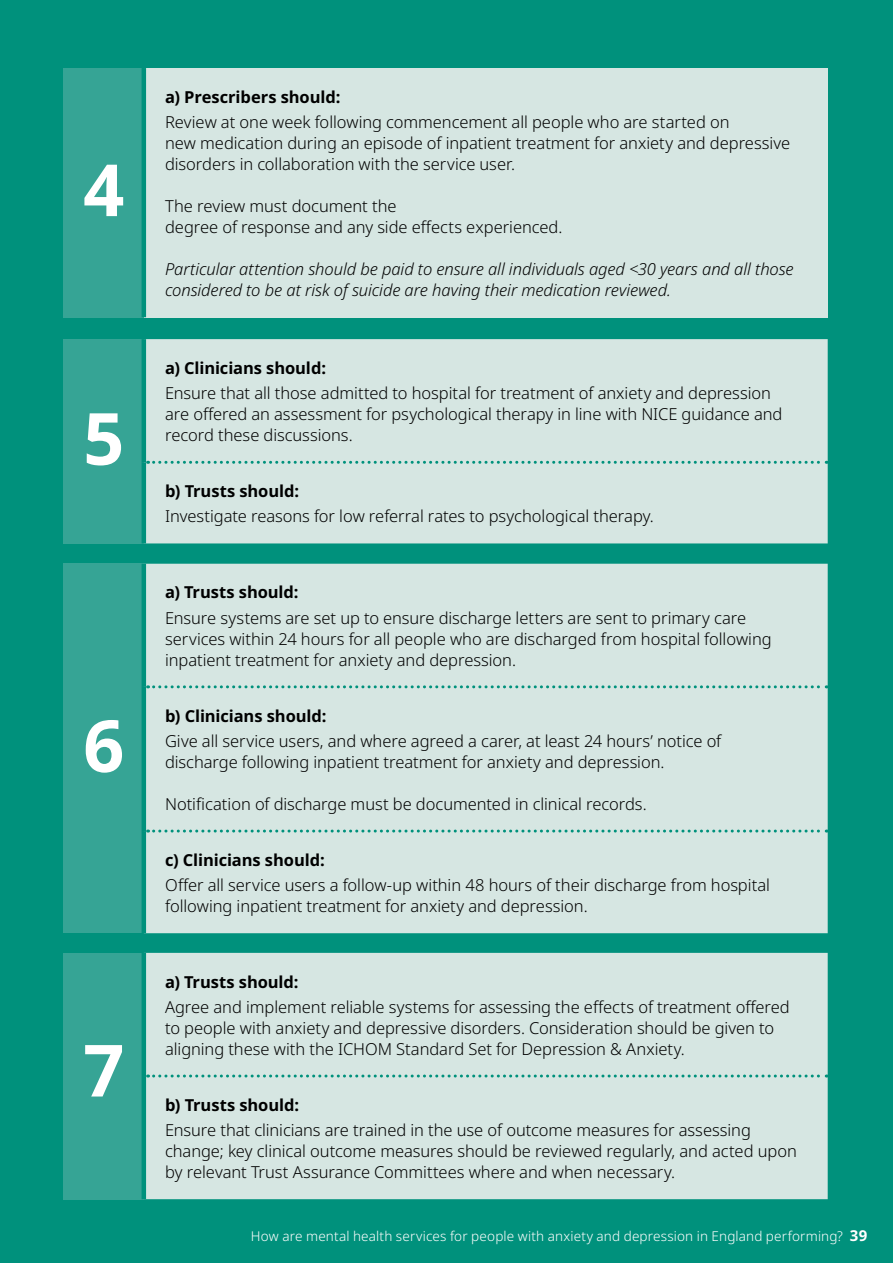
<style>
.page{position:relative;width:893px;height:1263px;background:#00917c}
.page>*{position:absolute;margin:0;border:0;box-sizing:border-box;transform-origin:0 0}
.t1{font:700 72px "Noto Sans";color:#fff}
.t2{font:300 16.5px/21px "Noto Sans";letter-spacing:-.005em;color:#000}
.t3{font:italic 300 16.5px/21px "Noto Sans";letter-spacing:-.005em;color:#000}
.t4{font:700 16.5px "Noto Sans";letter-spacing:-.005em;color:#000}
.t5{font:300 13.5px "Noto Sans";letter-spacing:.01em;color:#fff}
.s1{font-weight:700;font-size:15px}
</style>
<div class="page">
<div style="left:64px;top:68px;width:80px;height:249px;background:#36a495"></div>
<div style="left:144px;top:68px;width:684px;height:249px;background:#d6e6e2"></div>
<hr style="left:142px;top:68px;width:4px;height:249px;background:#00917c">
<div style="left:64px;top:339px;width:80px;height:204px;background:#36a495"></div>
<div style="left:146px;top:339px;width:682px;height:204px;background:#d6e6e2"></div>
<hr style="left:142px;top:339px;width:4px;height:123px;background:#00917c">
<hr style="left:142px;top:462px;width:4px;height:81px;background:#00917c">
<svg style="left:148px;top:461px;width:679px;height:3px"></svg>
<div style="left:64px;top:564px;width:80px;height:369px;background:#36a495"></div>
<div style="left:146px;top:564px;width:682px;height:369px;background:#d6e6e2"></div>
<hr style="left:142px;top:564px;width:4px;height:123px;background:#00917c">
<hr style="left:142px;top:687px;width:4px;height:144px;background:#00917c">
<hr style="left:142px;top:831px;width:4px;height:102px;background:#00917c">
<svg style="left:148px;top:685px;width:679px;height:3px"></svg>
<svg style="left:148px;top:829px;width:679px;height:3px"></svg>
<div style="left:64px;top:953px;width:80px;height:246px;background:#36a495"></div>
<div style="left:146px;top:953px;width:682px;height:246px;background:#d6e6e2"></div>
<hr style="left:142px;top:953px;width:4px;height:123px;background:#00917c">
<hr style="left:142px;top:1076px;width:4px;height:123px;background:#00917c">
<svg style="left:148px;top:1074px;width:679px;height:3px"></svg>
<h1 class="t1" style="left:83px;top:139px;width:43px">4</h1>
<h1 class="t1" style="left:83px;top:388px;width:43px">5</h1>
<h1 class="t1" style="left:83px;top:695px;width:43px">6</h1>
<h1 class="t1" style="left:83px;top:1019px;width:43px">7</h1>
<p class="t4" style="left:165px;top:85px;width:177px">a) Prescribers should:</p>
<p class="t2" style="left:165px;top:112px;width:627px">Review at one week following commencement all people who are started on<br>new medication during an episode of inpatient treatment for anxiety and depressive disorders in collaboration with the service user.</p>
<p class="t2" style="left:165px;top:196px;width:399px">The review must document the<br>degree of response and any side effects experienced.</p>
<p class="t3" style="left:165px;top:259px;width:630px">Particular attention should be paid to ensure all individuals aged &lt;30 years and all those considered to be at risk of suicide are having their medication reviewed.</p>
<p class="t4" style="left:165px;top:356px;width:162px">a) Clinicians should:</p>
<p class="t2" style="left:165px;top:383px;width:619px">Ensure that all those admitted to hospital for treatment of anxiety and depression are offered an assessment for psychological therapy in line with NICE guidance and record these discussions.</p>
<p class="t4" style="left:165px;top:479px;width:136px">b) Trusts should:</p>
<p class="t2" style="left:165px;top:506px;width:490px">Investigate reasons for low referral rates to psychological therapy.</p>
<p class="t4" style="left:165px;top:581px;width:135px">a) Trusts should:</p>
<p class="t2" style="left:165px;top:607px;width:608px">Ensure systems are set up to ensure discharge letters are sent to primary care services within 24 hours for all people who are discharged from hospital following inpatient treatment for anxiety and depression.</p>
<p class="t4" style="left:165px;top:704px;width:163px">b) Clinicians should:</p>
<p class="t2" style="left:165px;top:731px;width:558px">Give all service users, and where agreed a carer, at least 24 hours’ notice of discharge following inpatient treatment for anxiety and depression.</p>
<p class="t2" style="left:165px;top:794px;width:483px">Notification of discharge must be documented in clinical records.</p>
<p class="t4" style="left:165px;top:848px;width:161px">c) Clinicians should:</p>
<p class="t2" style="left:165px;top:875px;width:607px">Offer all service users a follow-up within 48 hours of their discharge from hospital following inpatient treatment for anxiety and depression.</p>
<p class="t4" style="left:165px;top:970px;width:135px">a) Trusts should:</p>
<p class="t2" style="left:165px;top:997px;width:626px">Agree and implement reliable systems for assessing the effects of treatment offered to people with anxiety and depressive disorders. Consideration should be given to aligning these with the ICHOM Standard Set for Depression &amp; Anxiety.</p>
<p class="t4" style="left:165px;top:1093px;width:136px">b) Trusts should:</p>
<p class="t2" style="left:165px;top:1120px;width:633px">Ensure that clinicians are trained in the use of outcome measures for assessing change; key clinical outcome measures should be reviewed regularly, and acted upon by relevant Trust Assurance Committees where and when necessary.</p>
<p class="t5" style="left:251px;top:1226px;width:618px">How are mental health services for people with anxiety and depression in England performing? <span class="s1">39</span></p>
</div>
